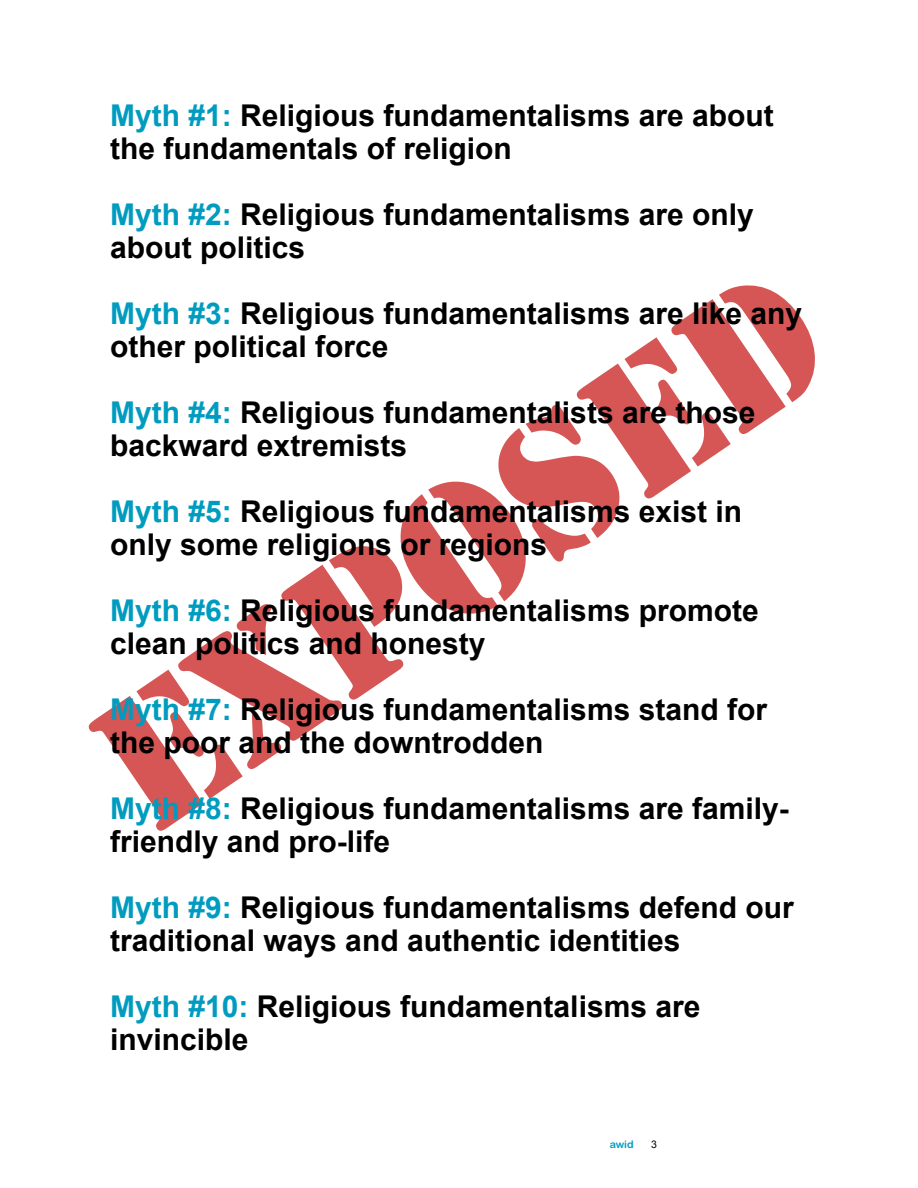
<style>
.page{position:relative;width:918px;height:1188px;background:#fff}
.page>*{position:absolute;margin:0;border:0;box-sizing:border-box;transform-origin:0 0}
.t1{font:700 30px/33px "Arial";color:#000}
.t2{font:700 10.5px "Arial Rounded MT";color:#009cc0}
.t3{font:10.5px "Arial";color:#000}
.s1{color:#009cc0}
</style>
<div class="page">
<svg style="left:88px;top:285px;width:727px;height:546px"></svg>
<p class="t1" style="left:110px;top:100px;width:665px"><span class="s1">Myth #1:</span> Religious fundamentalisms are about the fundamentals of religion</p>
<p class="t1" style="left:110px;top:199px;width:645px"><span class="s1">Myth #2:</span> Religious fundamentalisms are only about politics</p>
<p class="t1" style="left:110px;top:298px;width:693px"><span class="s1">Myth #3:</span> Religious fundamentalisms are like any other political force</p>
<p class="t1" style="left:110px;top:397px;width:647px"><span class="s1">Myth #4:</span> Religious fundamentalists are those backward extremists</p>
<p class="t1" style="left:110px;top:496px;width:633px"><span class="s1">Myth #5:</span> Religious fundamentalisms exist in only some religions or regions</p>
<p class="t1" style="left:110px;top:595px;width:650px"><span class="s1">Myth #6:</span> Religious fundamentalisms promote clean politics and honesty</p>
<p class="t1" style="left:110px;top:694px;width:658px"><span class="s1">Myth #7:</span> Religious fundamentalisms stand for the poor and the downtrodden</p>
<p class="t1" style="left:110px;top:793px;width:680px"><span class="s1">Myth #8:</span> Religious fundamentalisms are family&shy;friendly and pro-life</p>
<p class="t1" style="left:110px;top:892px;width:685px"><span class="s1">Myth #9:</span> Religious fundamentalisms defend our traditional ways and authentic identities</p>
<p class="t1" style="left:110px;top:991px;width:592px"><span class="s1">Myth #10:</span> Religious fundamentalisms are invincible</p>
<p class="t2" style="left:610px;top:1138px;width:25px">awid</p>
<p class="t3" style="left:651px;top:1137px;width:7px">3</p>
</div>
